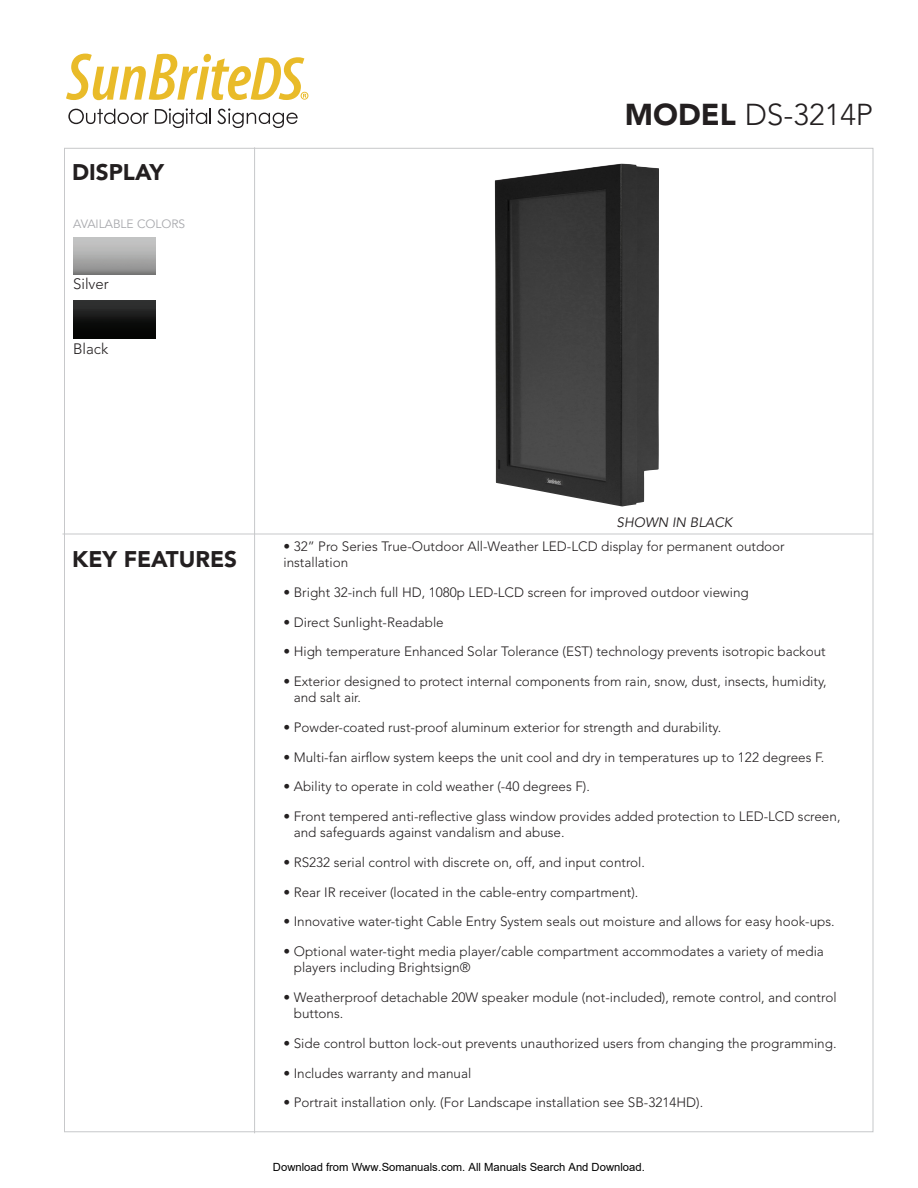
<style>
.page{position:relative;width:918px;height:1188px;background:#fff}
.page>*{position:absolute;margin:0;border:0;box-sizing:border-box;transform-origin:0 0}
.t1{font:300 30px "Avenir LT Std";color:#231f20}
.t2{font:900 22.5px "Avenir LT Std";color:#231f20}
.t3{font:300 15px "Avenir LT Std";color:#231f20}
.t4{font:300 13.5px/16.2px "Avenir LT Std";color:#231f20}
.t5{font:italic 13.5px "Avenir LT Std";color:#231f20}
.t6{font:12px "Avenir LT Std";color:#a8a9ad}
.t7{font:11.25px "Arial";color:#000}
.s1{font-weight:900}
</style>
<div class="page">
<img style="left:495px;top:163px;width:164px;height:343px">
<hr style="left:254px;top:147px;width:1px;height:986px;background:#c7c8ca">
<hr style="left:62px;top:534px;width:811px;height:1px;background:#c7c8ca">
<img style="left:73px;top:301px;width:82px;height:37px">
<svg style="left:66px;top:54px;width:242px;height:46px"></svg>
<svg style="left:68px;top:109px;width:81px;height:15px"></svg>
<svg style="left:155px;top:108px;width:56px;height:20px"></svg>
<svg style="left:217px;top:108px;width:81px;height:20px"></svg>
<p class="t2" style="left:72px;top:159px;width:94px">DISPLAY</p>
<p class="t6" style="left:73px;top:217px;width:114px">AVAILABLE COLORS</p>
<p class="t3" style="left:73px;top:275px;width:37px">Silver</p>
<p class="t3" style="left:73px;top:340px;width:37px">Black</p>
<p class="t1" style="left:625px;top:97px;width:250px"><span class="s1">MODEL</span> DS-3214P</p>
<p class="t2" style="left:72px;top:545px;width:167px">KEY FEATURES</p>
<p class="t5" style="left:617px;top:514px;width:117px">SHOWN IN BLACK</p>
<p class="t4" style="left:284px;top:538px;width:503px">• 32” Pro Series True-Outdoor All-Weather LED-LCD display for permanent outdoor installation</p>
<p class="t4" style="left:284px;top:584px;width:467px">• Bright 32-inch full HD, 1080p LED-LCD screen for improved outdoor viewing</p>
<p class="t4" style="left:284px;top:614px;width:162px">• Direct Sunlight-Readable</p>
<p class="t4" style="left:284px;top:644px;width:544px">• High temperature Enhanced Solar Tolerance (EST) technology prevents isotropic backout</p>
<p class="t4" style="left:294px;top:673px;width:534px;text-indent:-10px">• Exterior designed to protect internal components from rain, snow, dust, insects, humidity, and salt air.</p>
<p class="t4" style="left:284px;top:719px;width:439px">• Powder-coated rust-proof aluminum exterior for strength and durability.</p>
<p class="t4" style="left:284px;top:749px;width:542px">• Multi-fan airflow system keeps the unit cool and dry in temperatures up to 122 degrees F.</p>
<p class="t4" style="left:284px;top:779px;width:308px">• Ability to operate in cold weather (-40 degrees F).</p>
<p class="t4" style="left:294px;top:808px;width:548px;text-indent:-10px">• Front tempered anti-reflective glass window provides added protection to LED-LCD screen, and safeguards against vandalism and abuse.</p>
<p class="t4" style="left:284px;top:854px;width:363px">• RS232 serial control with discrete on, off, and input control.</p>
<p class="t4" style="left:284px;top:884px;width:356px">• Rear IR receiver (located in the cable-entry compartment).</p>
<p class="t4" style="left:284px;top:914px;width:553px">• Innovative water-tight Cable Entry System seals out moisture and allows for easy hook-ups.</p>
<p class="t4" style="left:294px;top:943px;width:532px;text-indent:-10px">• Optional water-tight media player/cable compartment accommodates a variety of media players including Brightsign®</p>
<p class="t4" style="left:294px;top:989px;width:544px;text-indent:-10px">• Weatherproof detachable 20W speaker module (not-included), remote control, and control buttons.</p>
<p class="t4" style="left:284px;top:1035px;width:555px">• Side control button lock-out prevents unauthorized users from changing the programming.</p>
<p class="t4" style="left:284px;top:1065px;width:189px">• Includes warranty and manual</p>
<p class="t4" style="left:284px;top:1095px;width:421px">• Portrait installation only. (For Landscape installation see SB-3214HD).</p>
<p class="t7" style="left:273px;top:1160px;width:373px">Download from Www.Somanuals.com. All Manuals Search And Download.</p>
</div>
